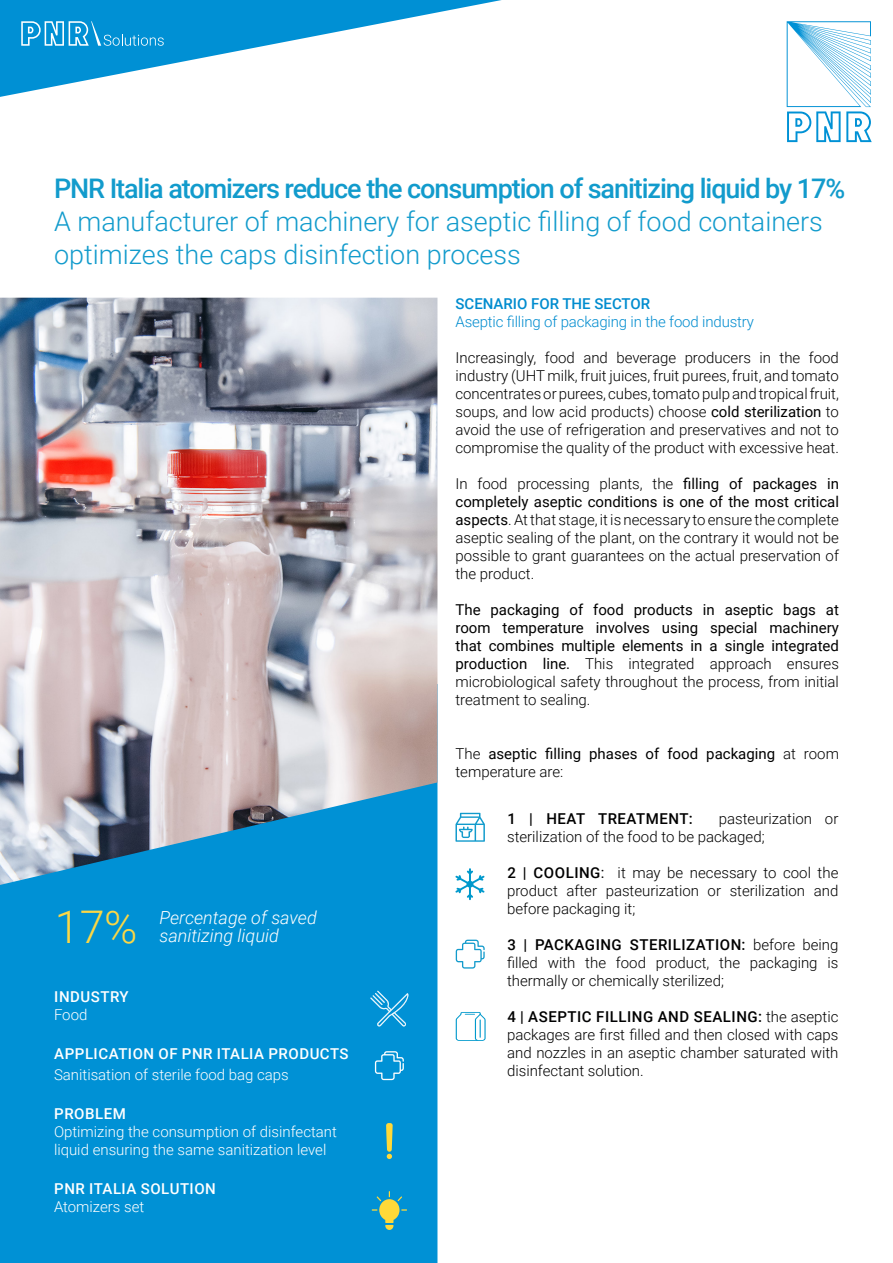
<style>
.page{position:relative;width:893px;height:1263px;background:#fff}
.page>*{position:absolute;margin:0;border:0;box-sizing:border-box;transform-origin:0 0}
.t1{font:300 45px "Roboto";color:#fcd745}
.t2{font:300 27px/33px "Roboto";color:#129bcc}
.t3{font:500 27px "Roboto";letter-spacing:-.04em;color:#129bcc}
.t4{font:italic 300 18px "Roboto";color:#fff}
.t5{font:300 15px/18px "Roboto";color:#000001;text-align:justify}
.t6{font:15px/18px "Roboto";color:#000001;text-align:justify}
.t7{font:300 15px/18px "Roboto";color:#fff}
.t8{font:500 15px "Roboto";letter-spacing:.035em;color:#fff}
.t9{font:300 15px "Roboto";letter-spacing:-.01em;color:#008ccf}
.t10{font:500 15px "Roboto";color:#008ccf}
.t11{font:500 15px "Roboto";letter-spacing:.035em;color:#000001}
.s1{font-weight:400}
.s2{font-weight:300}
.s3{font-weight:500}
</style>
<div class="page">
<svg style="left:0;top:0;width:502px;height:97px"></svg>
<div style="left:0;top:885px;width:437px;height:378px;background:#0091d5"></div>
<img style="left:0;top:298px;width:437px;height:587px">
<svg style="left:456px;top:1012px;width:30px;height:29px"></svg>
<svg style="left:455px;top:868px;width:30px;height:32px"></svg>
<svg style="left:455px;top:813px;width:30px;height:29px"></svg>
<svg style="left:456px;top:940px;width:29px;height:28px"></svg>
<svg style="left:372px;top:1191px;width:35px;height:39px"></svg>
<svg style="left:386px;top:1123px;width:7px;height:36px"></svg>
<svg style="left:21px;top:21px;width:143px;height:25px;background:#31a5dc"></svg>
<svg style="left:787px;top:21px;width:85px;height:121px"></svg>
<svg style="left:370px;top:991px;width:38px;height:35px"></svg>
<svg style="left:375px;top:1051px;width:29px;height:29px"></svg>
<p class="t3" style="left:54px;top:169px;width:793px">PNR Italia atomizers reduce the consumption of sanitizing liquid by 17%</p>
<p class="t2" style="left:54px;top:204px;width:770px">A manufacturer of machinery for aseptic filling of food containers optimizes the caps disinfection process</p>
<p class="t1" style="left:55px;top:896px;width:84px">17%</p>
<p class="t4" style="left:159px;top:905px;width:159px">Percentage of saved</p>
<p class="t4" style="left:159px;top:923px;width:121px">sanitizing liquid</p>
<p class="t8" style="left:54px;top:986px;width:76px">INDUSTRY</p>
<p class="t7" style="left:54px;top:1005px;width:35px">Food</p>
<p class="t8" style="left:54px;top:1043px;width:296px">APPLICATION OF PNR ITALIA PRODUCTS</p>
<p class="t7" style="left:54px;top:1065px;width:236px">Sanitisation of sterile food bag caps</p>
<p class="t8" style="left:54px;top:1103px;width:73px">PROBLEM</p>
<p class="t7" style="left:54px;top:1122px;width:284px">Optimizing the consumption of disinfectant liquid ensuring the same sanitization level</p>
<p class="t8" style="left:54px;top:1178px;width:163px">PNR ITALIA SOLUTION</p>
<p class="t7" style="left:54px;top:1197px;width:92px">Atomizers set</p>
<p class="t10" style="left:455px;top:293px;width:196px">SCENARIO FOR THE SECTOR</p>
<p class="t9" style="left:455px;top:311px;width:300px">Aseptic filling of packaging in the food industry</p>
<p class="t5" style="left:455px;top:348px;width:385px">Increasingly, food and beverage producers in the food industry (UHT milk, fruit juices, fruit purees, fruit, and tomato concentrates or purees, cubes, tomato pulp and tropical fruit, soups, and low acid products) choose <span class="s1">cold sterilization</span> to avoid the use of refrigeration and preservatives and not to compromise the quality of the product with excessive heat.</p>
<p class="t5" style="left:455px;top:474px;width:385px">In food processing plants, the <span class="s1">filling of packages in completely aseptic conditions is one of the most critical aspects</span>. At that stage, it is necessary to ensure the complete aseptic sealing of the plant, on the contrary it would not be possible to grant guarantees on the actual preservation of the product.</p>
<p class="t6" style="left:455px;top:600px;width:385px">The packaging of food products in aseptic bags at room temperature involves using special machinery that combines multiple elements in a single integrated production line. <span class="s2">This integrated approach ensures microbiological safety throughout the process, from initial treatment to sealing.</span></p>
<p class="t6" style="left:455px;top:744px;width:385px"><span class="s2">The</span> aseptic filling phases of food packaging <span class="s2">at room temperature are:</span></p>
<p class="t5" style="left:507px;top:809px;width:333px;text-indent:212px">pasteurization or sterilization of the food to be packaged;</p>
<p class="t5" style="left:507px;top:863px;width:333px"><span class="s3">2 | COOLING</span><span class="s1">:</span> it may be necessary to cool the product after pasteurization or sterilization and before packaging it;</p>
<p class="t5" style="left:507px;top:935px;width:333px"><span class="s3">3 | PACKAGING STERILIZATION:</span> before being filled with the food product, the packaging is thermally or chemically sterilized;</p>
<p class="t5" style="left:507px;top:1007px;width:333px"><span class="s3">4 | ASEPTIC FILLING AND SEALING:</span> the aseptic packages are first filled and then closed with caps and nozzles in an aseptic chamber saturated with disinfectant solution.</p>
<p class="t11" style="left:507px;top:808px;width:187px">1 | HEAT TREATMENT:</p>
</div>
